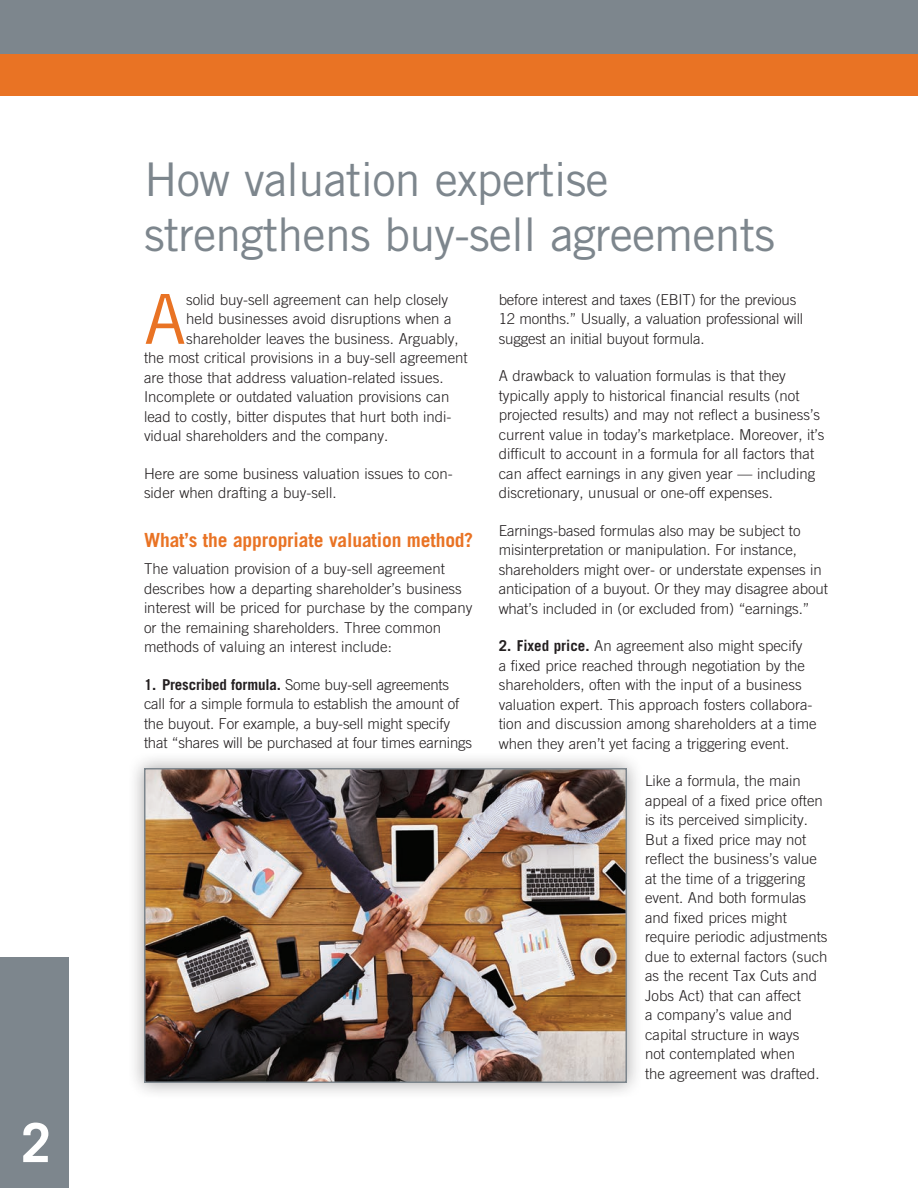
<style>
.page{position:relative;width:918px;height:1188px;background:#fff}
.page>*{position:absolute;margin:0;border:0;box-sizing:border-box;transform-origin:0 0}
.t1{font:69px "Trade Gothic LT Std";color:#e97324}
.t2{font:700 54px "Trade Gothic LT Std";color:#fff}
.t3{font:46.5px/55.8px "Trade Gothic LT Std";letter-spacing:-.02em;color:#7d868d}
.t4{font:700 19.5px "Trade Gothic LT Std";letter-spacing:-.01em;color:#e97324}
.t5{font:300 15px/19.5px "Trade Gothic LT Std";color:#231f20}
.s1{font-weight:700}
</style>
<div class="page">
<div style="left:0;top:0;width:918px;height:56px;background:#7d868d"></div>
<div style="left:0;top:54px;width:918px;height:41px;background:#e97324"></div>
<div style="left:0;top:958px;width:69px;height:230px;background:#7d868d"></div>
<div style="left:127px;top:751px;width:517px;height:349px;background:#231f20;opacity:.4"></div>
<img style="left:147px;top:771px;width:477px;height:309px">
<div style="left:144px;top:768px;width:483px;height:315px;border:2px solid #7d868d"></div>
<h2 class="t2" style="left:21px;top:1110px;width:32px">2</h2>
<h3 class="t3" style="left:144px;top:151px;width:633px">How valuation expertise strengthens buy-sell agreements</h3>
<h1 class="t1" style="left:144px;top:278px;width:44px">A</h1>
<p class="t5" style="left:186px;top:290px;width:264px">solid buy-sell agreement can help closely</p>
<p class="t5" style="left:186px;top:309px;width:267px">held businesses avoid disruptions when a</p>
<p class="t5" style="left:186px;top:329px;width:274px">shareholder leaves the business. Arguably,</p>
<p class="t5" style="left:144px;top:348px;width:325px">the most critical provisions in a buy-sell agreement</p>
<p class="t5" style="left:144px;top:368px;width:301px">are those that address valuation-related issues.</p>
<p class="t5" style="left:144px;top:387px;width:307px">Incomplete or outdated valuation provisions can</p>
<p class="t5" style="left:144px;top:407px;width:309px">lead to costly, bitter disputes that hurt both indi-</p>
<p class="t5" style="left:144px;top:426px;width:246px">vidual shareholders and the company.</p>
<p class="t5" style="left:144px;top:464px;width:310px">Here are some business valuation issues to con&shy;sider when drafting a buy-sell.</p>
<h3 class="t4" style="left:144px;top:528px;width:331px">What’s the appropriate valuation method?</h3>
<p class="t5" style="left:144px;top:559px;width:330px">The valuation provision of a buy-sell agreement describes how a departing shareholder’s business interest will be priced for purchase by the company or the remaining shareholders. Three common methods of valuing an interest include:</p>
<p class="t5" style="left:144px;top:674px;width:330px"><span class="s1">1. Prescribed formula.</span> Some buy-sell agreements call for a simple formula to establish the amount of the buyout. For example, a buy-sell might specify that “shares will be purchased at four times earnings</p>
<p class="t5" style="left:499px;top:290px;width:306px">before interest and taxes (EBIT) for the previous<br>12 months.” Usually, a valuation professional will suggest an initial buyout formula.</p>
<p class="t5" style="left:499px;top:366px;width:327px">A drawback to valuation formulas is that they typically apply to historical financial results (not projected results) and may not reflect a business’s current value in today’s marketplace. Moreover, it’s difficult to account in a formula for all factors that can affect earnings in any given year — including discretionary, unusual or one-off expenses.</p>
<p class="t5" style="left:499px;top:521px;width:331px">Earnings-based formulas also may be subject to misinterpretation or manipulation. For instance, shareholders might over- or understate expenses in anticipation of a buyout. Or they may disagree about what’s included in (or excluded from) “earnings.”</p>
<p class="t5" style="left:499px;top:636px;width:319px"><span class="s1">2. Fixed price.</span> An agreement also might specify<br>a fixed price reached through negotiation by the shareholders, often with the input of a business valuation expert. This approach fosters collabora&shy;tion and discussion among shareholders at a time when they aren’t yet facing a triggering event.</p>
<p class="t5" style="left:645px;top:771px;width:184px">Like a formula, the main appeal of a fixed price often is its perceived simplicity.<br>But a fixed price may not reflect the business’s value at the time of a triggering event. And both formulas and fixed prices might require periodic adjustments due to external factors (such as the recent Tax Cuts and<br>Jobs Act) that can affect<br>a company’s value and capital structure in ways<br>not contemplated when<br>the agreement was drafted.</p>
</div>
